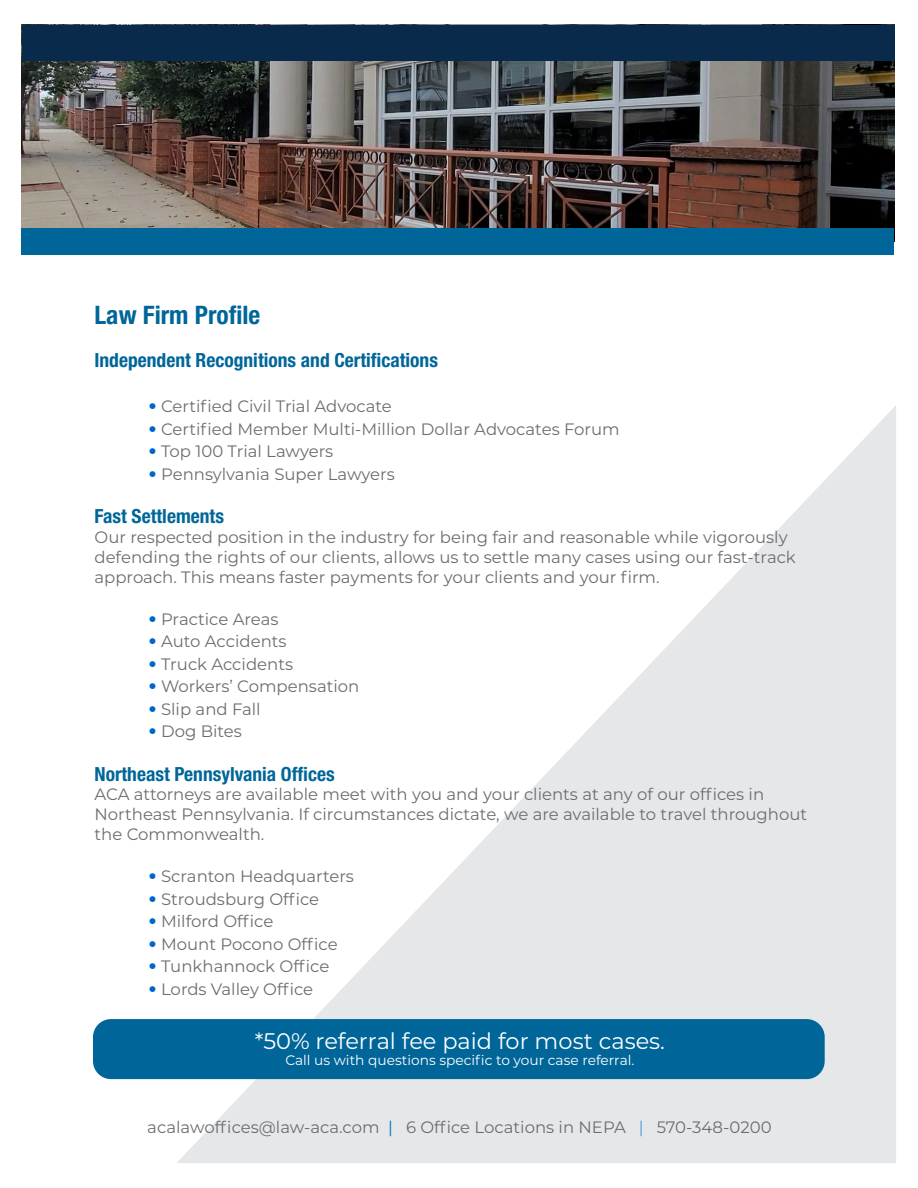
<style>
.page{position:relative;width:918px;height:1188px;background:#fff}
.page>*{position:absolute;margin:0;border:0;box-sizing:border-box;transform-origin:0 0}
.t1{font:700 condensed 25.5px "Helvetica Neue LT Std";color:#069}
.t2{font:22.5px "Montserrat";color:#fff}
.t3{font:700 condensed 19.5px "Helvetica Neue LT Std";color:#069}
.t4{font:16.5px/19.8px "Montserrat";color:#6c6d70}
.t5{font:13.8px "Montserrat";color:#fff}
.s1{font-family:"Helvetica Neue LT Std";font-stretch:condensed;color:#06c}
.s2{color:#0075bf}
.s3{color:#4d9fd2}
</style>
<div class="page">
<svg style="left:176px;top:406px;width:720px;height:757px"></svg>
<div style="left:93px;top:1019px;width:732px;height:60px;background:#069;border-radius:18px"></div>
<img style="left:22px;top:61px;width:873px;height:180px">
<div style="left:22px;top:25px;width:873px;height:36px;background:#092a4b"></div>
<div style="left:21px;top:228px;width:873px;height:27px;background:#069"></div>
<p class="t1" style="left:94px;top:300px;width:167px">Law Firm Profile</p>
<p class="t3" style="left:94px;top:349px;width:345px">Independent Recognitions and Certifications</p>
<p class="t4" style="left:148px;top:396px;width:245px"><span class="s1">•</span> Certified Civil Trial Advocate</p>
<p class="t4" style="left:148px;top:419px;width:473px"><span class="s1">•</span> Certified Member Multi-Million Dollar Advocates Forum</p>
<p class="t4" style="left:148px;top:441px;width:186px"><span class="s1">•</span> Top 100 Trial Lawyers</p>
<p class="t4" style="left:148px;top:464px;width:248px"><span class="s1">•</span> Pennsylvania Super Lawyers</p>
<p class="t3" style="left:94px;top:504px;width:131px">Fast Settlements</p>
<p class="t4" style="left:94px;top:527px;width:703px">Our respected position in the industry for being fair and reasonable while vigorously defending the rights of our clients, allows us to settle many cases using our fast-track approach. This means faster payments for your clients and your firm.</p>
<p class="t4" style="left:149px;top:608px;width:131px"><span class="s1">•</span> Practice Areas</p>
<p class="t4" style="left:149px;top:631px;width:140px"><span class="s1">•</span> Auto Accidents</p>
<p class="t4" style="left:149px;top:653px;width:146px"><span class="s1">•</span> Truck Accidents</p>
<p class="t4" style="left:149px;top:676px;width:212px"><span class="s1">•</span> Workers’ Compensation</p>
<p class="t4" style="left:149px;top:698px;width:114px"><span class="s1">•</span> Slip and Fall</p>
<p class="t4" style="left:149px;top:721px;width:95px"><span class="s1">•</span> Dog Bites</p>
<p class="t3" style="left:94px;top:762px;width:242px">Northeast Pennsylvania Offices</p>
<p class="t4" style="left:94px;top:784px;width:714px">ACA attorneys are available meet with you and your clients at any of our offices in<br>Northeast Pennsylvania. If circumstances dictate, we are available to travel throughout the Commonwealth.</p>
<p class="t4" style="left:149px;top:866px;width:207px"><span class="s1">•</span> Scranton Headquarters</p>
<p class="t4" style="left:149px;top:888px;width:172px"><span class="s1">•</span> Stroudsburg Office</p>
<p class="t4" style="left:149px;top:911px;width:126px"><span class="s1">•</span> Milford Office</p>
<p class="t4" style="left:149px;top:933px;width:191px"><span class="s1">•</span> Mount Pocono Office</p>
<p class="t4" style="left:149px;top:956px;width:182px"><span class="s1">•</span> Tunkhannock Office</p>
<p class="t4" style="left:149px;top:978px;width:166px"><span class="s1">•</span> Lords Valley Office</p>
<p class="t2" style="left:255px;top:1025px;width:412px">*50% referral fee paid for most cases.</p>
<p class="t5" style="left:285px;top:1051px;width:351px">Call us with questions specific to your case referral.</p>
<p class="t4" style="left:147px;top:1117px;width:626px">acalawoffices@law-aca.com <span class="s2">|</span> 6 Office Locations in NEPA <span class="s3">|</span> 570-348-0200</p>
</div>
